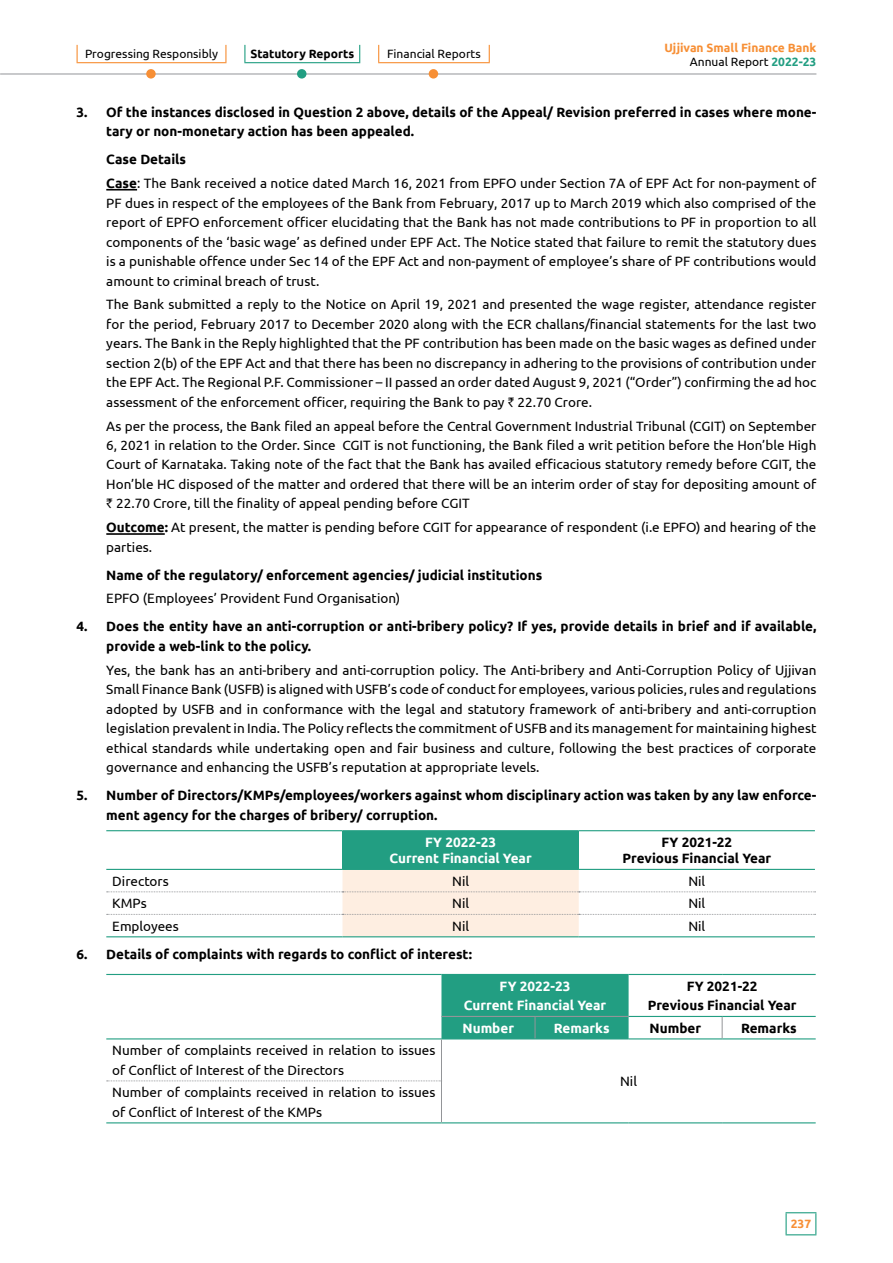
<style>
.page{position:relative;width:893px;height:1263px;background:#fff}
.page>*{position:absolute;margin:0;border:0;box-sizing:border-box;transform-origin:0 0}
.t1{font:13.5px/19.5px "Ubuntu";color:#000}
.t2{font:700 13.5px/19.5px "Ubuntu";color:#000}
.t3{font:700 13.5px/16.2px "Ubuntu";color:#fff;text-align:center}
.t4{font:700 12px/14.4px "Ubuntu";color:#f78f35;text-align:right}
.t5{font:12px "Ubuntu";color:#000}
.t6{font:700 12px "Ubuntu";color:#000}
.s1{font-weight:400;color:#000}
.s2{color:#229e82}
.s3{font-weight:700}
.s4{font-family:"Rupee"}
</style>
<div class="page">
<hr style="left:785px;top:1212px;width:31px;height:1px;background:#229e82">
<hr style="left:785px;top:1234px;width:31px;height:1px;background:#229e82">
<hr style="left:785px;top:1213px;width:2px;height:21px;background:#229e82">
<svg style="left:815px;top:1213px;width:1px;height:21px"></svg>
<hr style="left:0;top:74px;width:816px;height:1px;background:#939598">
<svg style="left:378px;top:45px;width:1px;height:17px"></svg>
<svg style="left:489px;top:45px;width:1px;height:17px"></svg>
<hr style="left:378px;top:62px;width:112px;height:1px;background:#f78f35">
<div style="left:429px;top:69px;width:9px;height:10px;background:#f78f35;border-radius:50%"></div>
<svg style="left:244px;top:45px;width:1px;height:17px"></svg>
<svg style="left:359px;top:45px;width:1px;height:17px"></svg>
<hr style="left:244px;top:62px;width:116px;height:1px;background:#229e82">
<div style="left:297px;top:69px;width:9px;height:10px;background:#229e82;border-radius:50%"></div>
<svg style="left:77px;top:45px;width:1px;height:17px"></svg>
<svg style="left:225px;top:45px;width:1px;height:17px"></svg>
<hr style="left:77px;top:62px;width:149px;height:1px;background:#f78f35">
<div style="left:146px;top:69px;width:10px;height:10px;background:#f78f35;border-radius:50%"></div>
<hr style="left:106px;top:189px;width:31px;height:2px;background:#000">
<hr style="left:106px;top:533px;width:59px;height:2px;background:#000">
<div style="left:342px;top:831px;width:237px;height:38px;background:#229e82"></div>
<hr style="left:106px;top:830px;width:236px;height:1px;background:#229e82">
<hr style="left:342px;top:830px;width:237px;height:1px;background:#229e82">
<hr style="left:579px;top:830px;width:236px;height:1px;background:#229e82">
<hr style="left:106px;top:869px;width:236px;height:1px;background:#229e82">
<hr style="left:106px;top:936px;width:236px;height:1px;background:#229e82">
<svg style="left:107px;top:869px;width:709px;height:68px"></svg>
<hr style="left:106px;top:974px;width:335px;height:1px;background:#229e82">
<hr style="left:106px;top:1038px;width:335px;height:1px;background:#229e82">
<hr style="left:629px;top:974px;width:93px;height:1px;background:#229e82">
<hr style="left:722px;top:974px;width:94px;height:1px;background:#229e82">
<hr style="left:629px;top:1016px;width:93px;height:1px;background:#229e82">
<hr style="left:722px;top:1016px;width:94px;height:1px;background:#229e82">
<hr style="left:629px;top:1038px;width:93px;height:1px;background:#229e82">
<hr style="left:722px;top:1038px;width:94px;height:1px;background:#229e82">
<hr style="left:441px;top:1122px;width:94px;height:1px;background:#229e82">
<hr style="left:535px;top:1122px;width:94px;height:1px;background:#229e82">
<hr style="left:629px;top:1122px;width:93px;height:1px;background:#229e82">
<hr style="left:722px;top:1122px;width:94px;height:1px;background:#229e82">
<hr style="left:106px;top:1122px;width:335px;height:1px;background:#229e82">
<div style="left:441px;top:974px;width:188px;height:65px;background:#229e82"></div>
<svg style="left:722px;top:1017px;width:1px;height:21px"></svg>
<hr style="left:441px;top:1039px;width:1px;height:42px;background:#939598">
<hr style="left:441px;top:1081px;width:1px;height:41px;background:#939598">
<hr style="left:441px;top:1016px;width:94px;height:1px;background:#939598">
<hr style="left:535px;top:1016px;width:94px;height:1px;background:#939598">
<svg style="left:107px;top:1080px;width:334px;height:1px"></svg>
<p class="t5" style="left:85px;top:47px;width:134px">Progressing Responsibly</p>
<p class="t6" style="left:250px;top:47px;width:105px">Statutory Reports</p>
<p class="t5" style="left:387px;top:47px;width:95px">Financial Reports</p>
<p class="t4" style="left:664px;top:40px;width:153px">Ujjivan Small Finance Bank<br><span class="s1">Annual Report</span> <span class="s2">2022-23</span></p>
<p class="t2" style="left:106px;top:102px;width:712px;text-indent:-30px">3. Of the instances disclosed in Question 2 above, details of the Appeal/ Revision preferred in cases where mone&shy;tary or non-monetary action has been appealed.</p>
<p class="t1" style="left:106px;top:147px;width:712px;line-height:23.7px"><span class="s3">Case Details<br>Case</span>: The Bank received a notice dated March 16, 2021 from EPFO under Section 7A of EPF Act for non-payment of</p>
<p class="t1" style="left:106px;top:193px;width:712px;text-align:justify">PF dues in respect of the employees of the Bank from February, 2017 up to March 2019 which also comprised of the report of EPFO enforcement officer elucidating that the Bank has not made contributions to PF in proportion to all components of the ‘basic wage’ as defined under EPF Act. The Notice stated that failure to remit the statutory dues is a punishable offence under Sec 14 of the EPF Act and non-payment of employee’s share of PF contributions would amount to criminal breach of trust.</p>
<p class="t1" style="left:106px;top:294px;width:712px;text-align:justify">The Bank submitted a reply to the Notice on April 19, 2021 and presented the wage register, attendance register for the period, February 2017 to December 2020 along with the ECR challans/financial statements for the last two years. The Bank in the Reply highlighted that the PF contribution has been made on the basic wages as defined under section 2(b) of the EPF Act and that there has been no discrepancy in adhering to the provisions of contribution under the EPF Act. The Regional P.F. Commissioner – II passed an order dated August 9, 2021 (“Order”) confirming the ad hoc assessment of the enforcement officer, requiring the Bank to pay <span class="s4">`</span> 22.70 Crore.</p>
<p class="t1" style="left:106px;top:415px;width:712px;text-align:justify">As per the process, the Bank filed an appeal before the Central Government Industrial Tribunal (CGIT) on September 6, 2021 in relation to the Order. Since CGIT is not functioning, the Bank filed a writ petition before the Hon’ble High Court of Karnataka. Taking note of the fact that the Bank has availed efficacious statutory remedy before CGIT, the Hon’ble HC disposed of the matter and ordered that there will be an interim order of stay for depositing amount of <span class="s4">`</span> 22.70 Crore, till the finality of appeal pending before CGIT</p>
<p class="t1" style="left:106px;top:517px;width:712px"><span class="s3">Outcome:</span> At present, the matter is pending before CGIT for appearance of respondent (i.e EPFO) and hearing of the parties.</p>
<p class="t2" style="left:106px;top:565px;width:437px">Name of the regulatory/ enforcement agencies/ judicial institutions</p>
<p class="t1" style="left:106px;top:588px;width:295px">EPFO (Employees’ Provident Fund Organisation)</p>
<p class="t2" style="left:106px;top:617px;width:712px;text-indent:-30px">4. Does the entity have an anti-corruption or anti-bribery policy? If yes, provide details in brief and if available, provide a web-link to the policy.</p>
<p class="t1" style="left:106px;top:660px;width:712px;text-align:justify">Yes, the bank has an anti-bribery and anti-corruption policy. The Anti-bribery and Anti-Corruption Policy of Ujjivan Small Finance Bank (USFB) is aligned with USFB’s code of conduct for employees, various policies, rules and regulations adopted by USFB and in conformance with the legal and statutory framework of anti-bribery and anti-corruption legislation prevalent in India. The Policy reflects the commitment of USFB and its management for maintaining highest ethical standards while undertaking open and fair business and culture, following the best practices of corporate governance and enhancing the USFB’s reputation at appropriate levels.</p>
<p class="t2" style="left:106px;top:785px;width:712px;text-indent:-30px">5. Number of Directors/KMPs/employees/workers against whom disciplinary action was taken by any law enforce&shy;ment agency for the charges of bribery/ corruption.</p>
<p class="t3" style="left:389px;top:834px;width:144px">FY 2022-23<br>Current Financial Year</p>
<p class="t2" style="left:622px;top:834px;width:150px;line-height:16.2px;text-align:center">FY 2021-22<br>Previous Financial Year</p>
<p class="t1" style="left:112px;top:871px;width:58px">Directors</p>
<p class="t1" style="left:452px;top:871px;width:18px">Nil</p>
<p class="t1" style="left:688px;top:871px;width:18px">Nil</p>
<p class="t1" style="left:112px;top:893px;width:36px">KMPs</p>
<p class="t1" style="left:452px;top:893px;width:18px">Nil</p>
<p class="t1" style="left:688px;top:893px;width:18px">Nil</p>
<p class="t1" style="left:112px;top:916px;width:68px">Employees</p>
<p class="t1" style="left:452px;top:916px;width:18px">Nil</p>
<p class="t1" style="left:688px;top:916px;width:18px">Nil</p>
<p class="t2" style="left:77px;top:945px;width:397px">6. Details of complaints with regards to conflict of interest:</p>
<p class="t3" style="left:464px;top:976px;width:144px;line-height:19.5px">FY 2022-23<br>Current Financial Year</p>
<p class="t2" style="left:648px;top:976px;width:150px;text-align:center">FY 2021-22<br>Previous Financial Year</p>
<p class="t3" style="left:462px;top:1020px;width:53px">Number</p>
<p class="t3" style="left:554px;top:1020px;width:57px">Remarks</p>
<p class="t2" style="left:650px;top:1018px;width:53px">Number</p>
<p class="t2" style="left:741px;top:1018px;width:57px">Remarks</p>
<p class="t1" style="left:112px;top:1040px;width:325px">Number of complaints received in relation to issues of Conflict of Interest of the Directors</p>
<p class="t1" style="left:620px;top:1071px;width:18px">Nil</p>
<p class="t1" style="left:112px;top:1082px;width:325px">Number of complaints received in relation to issues of Conflict of Interest of the KMPs</p>
<p class="t4" style="left:791px;top:1217px;width:22px">237</p>
</div>
